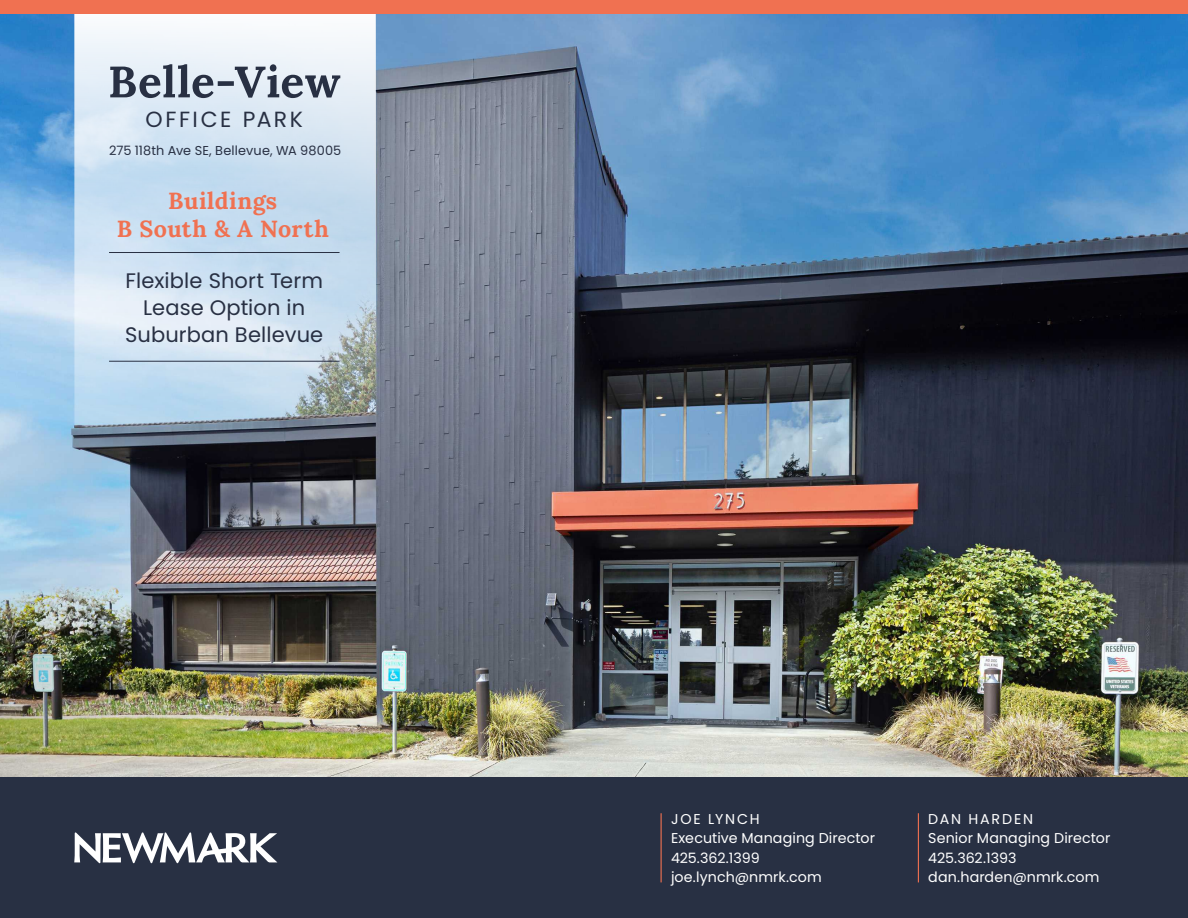
<style>
.page{position:relative;width:1188px;height:918px;background:#fff}
.page>*{position:absolute;margin:0;border:0;box-sizing:border-box;transform-origin:0 0}
.t1{font:700 23.25px "Lora";letter-spacing:.02em;color:#f07151}
.t2{font:21.9px "Poppins";letter-spacing:.115em;color:#283043}
.t3{font:21px/27px "Poppins";letter-spacing:.005em;color:#283043;text-align:center}
.Text_9_12_Univ{font:14.25px "Poppins";letter-spacing:.005em;color:#fff}
.Text_9_12_Univ-2{font:14.25px "Poppins";letter-spacing:.125em;color:#fff}
.Text_9_12_Univ-3{font:14.25px "Poppins";letter-spacing:.13em;color:#fff}
.t4{font:12.9px "Poppins";letter-spacing:.01em;color:#283043}
</style>
<div class="page">
<img style="left:0;top:13px;width:1188px;height:765px">
<svg style="left:74px;top:13px;width:302px;height:415px"></svg>
<div style="left:0;top:778px;width:1188px;height:140px;background:#283043"></div>
<svg style="left:74px;top:832px;width:203px;height:31px"></svg>
<hr style="left:661px;top:813px;width:1px;height:69px;background:#f07151">
<hr style="left:918px;top:813px;width:1px;height:69px;background:#f07151">
<div style="left:0;top:0;width:1188px;height:13px;background:#f07151"></div>
<svg style="left:110px;top:64px;width:230px;height:34px"></svg>
<hr style="left:109px;top:361px;width:231px;height:1px;background:#283043">
<hr style="left:109px;top:252px;width:231px;height:1px;background:#283043">
<p class="t2" style="left:146px;top:106px;width:159px">OFFICE PARK</p>
<p class="t4" style="left:109px;top:143px;width:234px">275 118th Ave SE, Bellevue, WA 98005</p>
<p class="t1" style="left:168px;top:183px;width:110px">Buildings</p>
<p class="t1" style="left:117px;top:211px;width:214px">B South &amp; A North</p>
<p class="t3" style="left:125px;top:267px;width:200px">Flexible Short Term<br>Lease Option in<br>Suburban Bellevue</p>
<p class="Text_9_12_Univ-3" style="left:671px;top:811px;width:90px">JOE LYNCH</p>
<p class="Text_9_12_Univ" style="left:671px;top:830px;width:206px">Executive Managing Director</p>
<p class="Text_9_12_Univ" style="left:671px;top:850px;width:90px">425.362.1399</p>
<p class="Text_9_12_Univ" style="left:671px;top:869px;width:152px">joe.lynch@nmrk.com</p>
<p class="Text_9_12_Univ-2" style="left:928px;top:811px;width:106px">DAN HARDEN</p>
<p class="Text_9_12_Univ" style="left:928px;top:830px;width:184px">Senior Managing Director</p>
<p class="Text_9_12_Univ" style="left:928px;top:850px;width:90px">425.362.1393</p>
<p class="Text_9_12_Univ" style="left:928px;top:869px;width:173px">dan.harden@nmrk.com</p>
</div>
